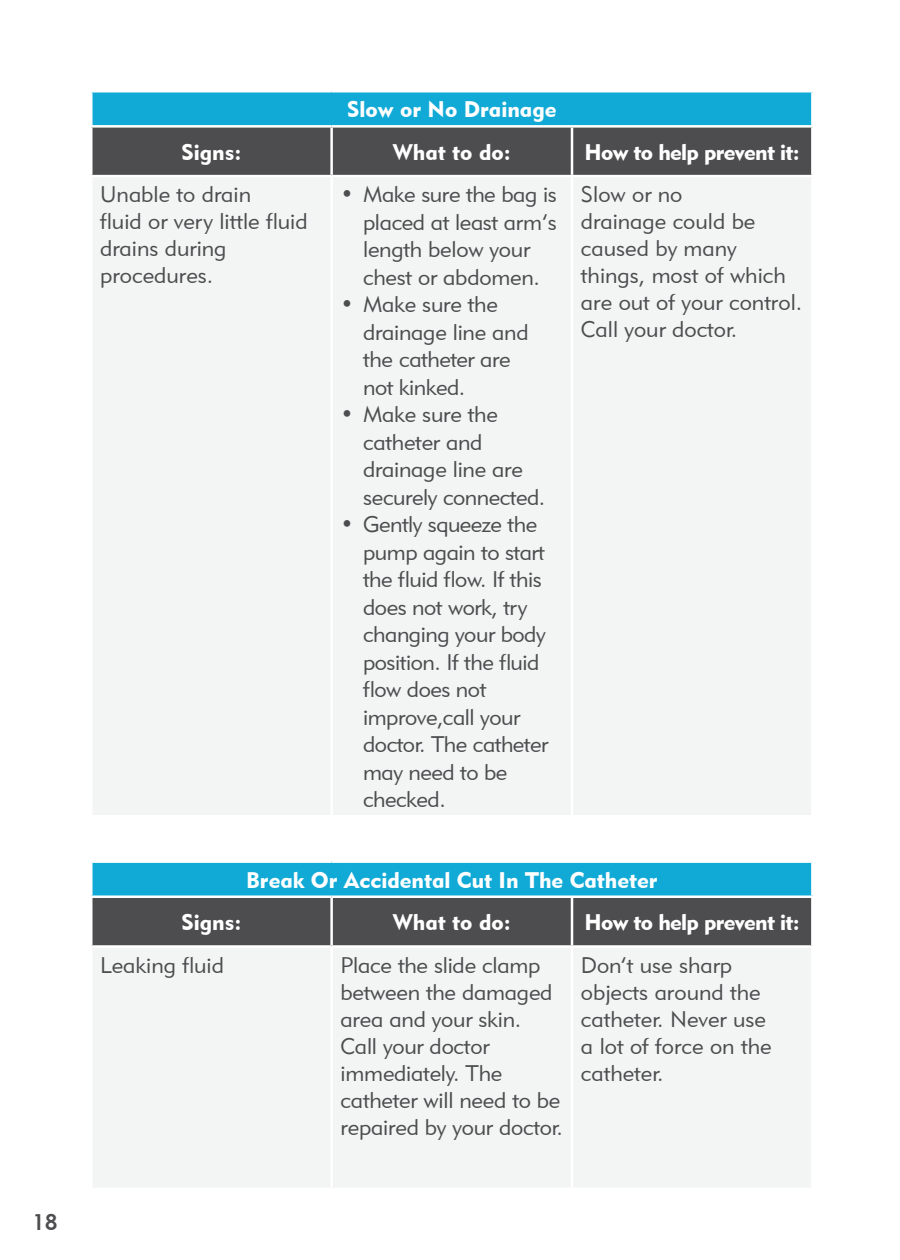
<style>
.page{position:relative;width:900px;height:1260px;background:#fff}
.page>*{position:absolute;margin:0;border:0;box-sizing:border-box;transform-origin:0 0}
.t1{font:22.5px/27.5px "Geometric 415 BT Lite A";letter-spacing:-.01em;color:#4d4d4f}
.t2{font:22.5px "Geometric 415 BT Black A";color:#fff}
.t3{font:22.5px "Geometric 415 BT Black A";letter-spacing:-.03em;color:#fff}
.t4{font:22.5px "Geometric 415 BT Medium A";color:#4d4d4f}
</style>
<div class="page">
<div style="left:91px;top:91px;width:721px;height:35px;background:#11aad6"></div>
<div style="left:92px;top:128px;width:719px;height:47px;background:#4d4d4f"></div>
<div style="left:93px;top:178px;width:718px;height:637px;background:#f3f4f4"></div>
<hr style="left:90px;top:90px;width:242px;height:2px;background:#fff">
<hr style="left:90px;top:92px;width:2px;height:33px;background:#fff">
<hr style="left:332px;top:90px;width:240px;height:2px;background:#fff">
<hr style="left:572px;top:90px;width:242px;height:2px;background:#fff">
<hr style="left:811px;top:92px;width:3px;height:33px;background:#fff">
<hr style="left:90px;top:125px;width:242px;height:3px;background:#fff">
<hr style="left:332px;top:125px;width:240px;height:3px;background:#fff">
<hr style="left:330px;top:128px;width:3px;height:47px;background:#fff">
<hr style="left:572px;top:125px;width:242px;height:3px;background:#fff">
<hr style="left:571px;top:128px;width:2px;height:47px;background:#fff">
<hr style="left:330px;top:177px;width:3px;height:638px;background:#fff">
<hr style="left:571px;top:177px;width:2px;height:638px;background:#fff">
<div style="left:91px;top:862px;width:721px;height:35px;background:#11aad6"></div>
<div style="left:92px;top:898px;width:719px;height:47px;background:#4d4d4f"></div>
<div style="left:93px;top:948px;width:718px;height:239px;background:#f3f4f4"></div>
<hr style="left:90px;top:895px;width:242px;height:3px;background:#fff">
<hr style="left:332px;top:895px;width:240px;height:3px;background:#fff">
<hr style="left:330px;top:898px;width:3px;height:47px;background:#fff">
<hr style="left:572px;top:895px;width:242px;height:3px;background:#fff">
<hr style="left:571px;top:898px;width:2px;height:47px;background:#fff">
<hr style="left:330px;top:948px;width:3px;height:240px;background:#fff">
<hr style="left:571px;top:948px;width:2px;height:240px;background:#fff">
<hr style="left:90px;top:860px;width:242px;height:3px;background:#fff">
<hr style="left:90px;top:863px;width:2px;height:32px;background:#fff">
<hr style="left:332px;top:860px;width:240px;height:3px;background:#fff">
<hr style="left:572px;top:860px;width:242px;height:3px;background:#fff">
<hr style="left:811px;top:863px;width:3px;height:32px;background:#fff">
<p class="t4" style="left:32px;top:1209px;width:27px">18</p>
<p class="t2" style="left:347px;top:96px;width:211px">Slow or No Drainage</p>
<p class="t2" style="left:181px;top:138px;width:61px">Signs:</p>
<p class="t2" style="left:393px;top:138px;width:120px">What to do:</p>
<p class="t3" style="left:584px;top:138px;width:217px">How to help prevent it:</p>
<p class="t1" style="left:100px;top:181px;width:209px">Unable to drain<br>fluid or very little fluid drains during procedures.</p>
<p class="t1" style="left:363px;top:180px;width:195px;text-indent:-22px">• Make sure the bag is placed at least arm’s length below your chest or abdomen.</p>
<p class="t1" style="left:363px;top:290px;width:167px;text-indent:-22px">• Make sure the drainage line and the catheter are not kinked.</p>
<p class="t1" style="left:363px;top:400px;width:184px;text-indent:-22px">• Make sure the catheter and drainage line are securely connected.</p>
<p class="t1" style="left:363px;top:510px;width:187px;text-indent:-22px">• Gently squeeze the pump again to start the fluid flow. If this does not work, try changing your body position. If the fluid flow does not improve,call your doctor. The catheter may need to be checked.</p>
<p class="t1" style="left:581px;top:180px;width:223px">Slow or no<br>drainage could be caused by many things, most of which are out of your control.<br>Call your doctor.</p>
<p class="t2" style="left:246px;top:866px;width:413px">Break Or Accidental Cut In The Catheter</p>
<p class="t2" style="left:181px;top:909px;width:61px">Signs:</p>
<p class="t2" style="left:393px;top:909px;width:120px">What to do:</p>
<p class="t3" style="left:584px;top:909px;width:217px">How to help prevent it:</p>
<p class="t1" style="left:100px;top:951px;width:125px">Leaking fluid</p>
<p class="t1" style="left:341px;top:951px;width:224px">Place the slide clamp between the damaged area and your skin.<br>Call your doctor immediately. The catheter will need to be repaired by your doctor.</p>
<p class="t1" style="left:581px;top:951px;width:192px">Don’t use sharp objects around the catheter. Never use a lot of force on the catheter.</p>
</div>
